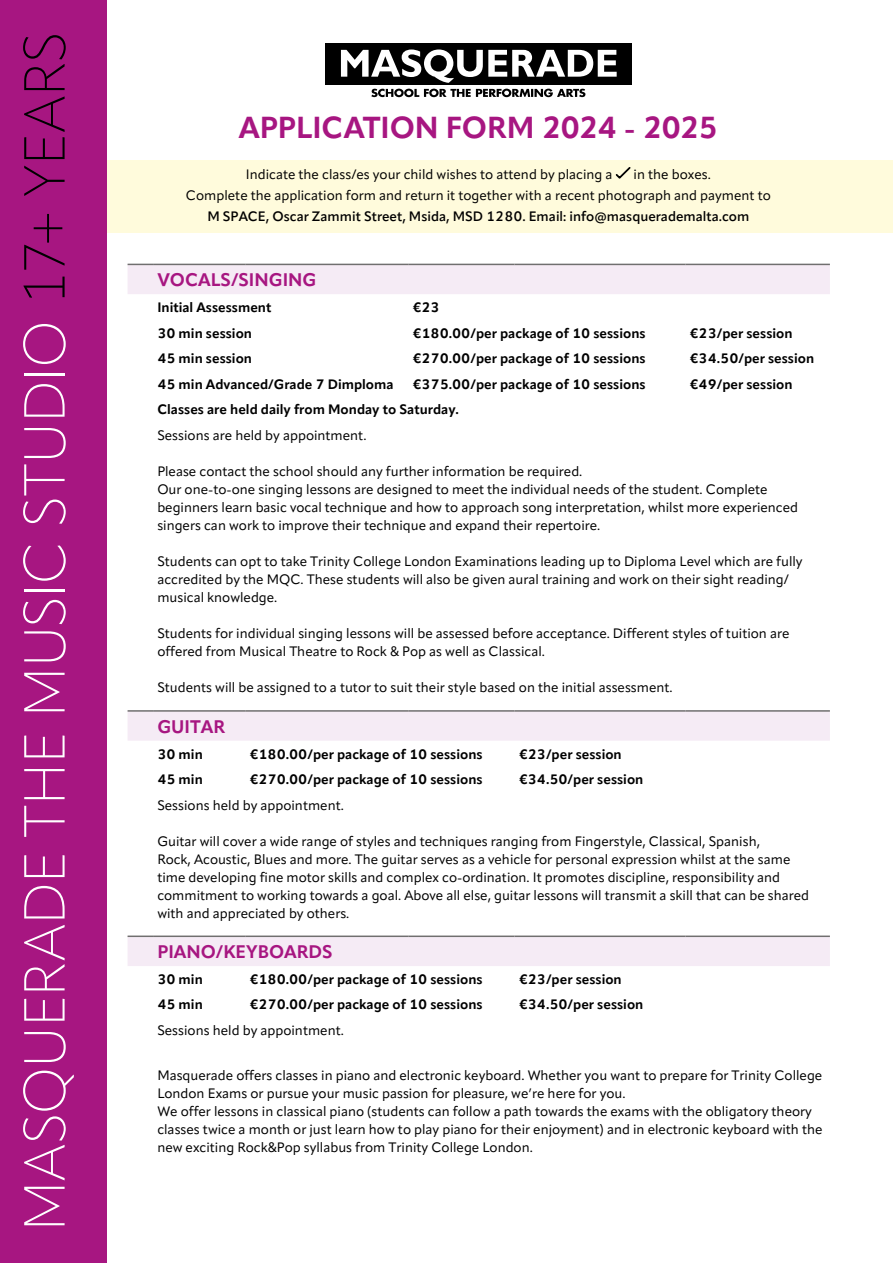
<style>
.page{position:relative;width:893px;height:1263px;background:#fff}
.page>*{position:absolute;margin:0;border:0;box-sizing:border-box;transform-origin:0 0}
.t1{font:200 57px "Apparat";letter-spacing:-.02em;color:#fff}
.t2{font:700 30px "Apparat";letter-spacing:-.01em;color:#a71681}
.t3{font:700 18px "Apparat";color:#a71681}
.t4{font:13.5px/18px "Apparat";color:#000}
.t5{font:700 13.5px "Apparat";color:#000}
.t6{font:600 13.5px "Apparat";color:#000}
.s1{color:#000}
</style>
<div class="page">
<div style="left:0;top:161px;width:893px;height:72px;background:#fffbdc"></div>
<div style="left:0;top:0;width:106px;height:1263px;background:#a71681"></div>
<svg style="left:371px;top:89px;width:214px;height:8px"></svg>
<div style="left:325px;top:43px;width:307px;height:41px;background:#000"></div>
<svg style="left:341px;top:49px;width:276px;height:34px"></svg>
<svg style="left:615px;top:167px;width:16px;height:12px"></svg>
<svg style="left:128px;top:265px;width:702px;height:701px"></svg>
<svg style="left:128px;top:264px;width:25px;height:1px"></svg>
<hr style="left:153px;top:264px;width:92px;height:1px;background:#706f6f">
<hr style="left:245px;top:264px;width:163px;height:1px;background:#706f6f">
<hr style="left:408px;top:264px;width:106px;height:1px;background:#706f6f">
<hr style="left:514px;top:264px;width:171px;height:1px;background:#706f6f">
<hr style="left:685px;top:264px;width:145px;height:1px;background:#706f6f">
<hr style="left:128px;top:710px;width:25px;height:2px;background:#706f6f">
<hr style="left:153px;top:710px;width:92px;height:2px;background:#706f6f">
<hr style="left:245px;top:710px;width:163px;height:2px;background:#706f6f">
<hr style="left:408px;top:710px;width:106px;height:2px;background:#706f6f">
<hr style="left:514px;top:710px;width:171px;height:2px;background:#706f6f">
<hr style="left:685px;top:710px;width:145px;height:2px;background:#706f6f">
<hr style="left:128px;top:935px;width:25px;height:2px;background:#706f6f">
<hr style="left:153px;top:935px;width:92px;height:2px;background:#706f6f">
<hr style="left:245px;top:935px;width:163px;height:2px;background:#706f6f">
<hr style="left:408px;top:935px;width:106px;height:2px;background:#706f6f">
<hr style="left:514px;top:935px;width:171px;height:2px;background:#706f6f">
<hr style="left:685px;top:935px;width:145px;height:2px;background:#706f6f">
<h1 class="t1" style="left:11px;top:1232px;width:1202px;rotate:-90deg">MASQUERADE THE MUSIC STUDIO <span class="s1">17+ YEARS</span></h1>
<h2 class="t2" style="left:239px;top:109px;width:481px">APPLICATION FORM 2024 - 2025</h2>
<p class="t4" style="left:186px;top:163px;width:586px;line-height:21px;text-indent:448px">in the boxes.<br>Complete the application form and return it together with a recent photograph and payment to</p>
<p class="t6" style="left:207px;top:208px;width:544px">M SPACE, Oscar Zammit Street, Msida, MSD 1280. Email: info@masquerademalta.com</p>
<p class="t4" style="left:246px;top:165px;width:368px">Indicate the class/es your child wishes to attend by placing a</p>
<h3 class="t3" style="left:157px;top:269px;width:161px">VOCALS/SINGING</h3>
<p class="t5" style="left:157px;top:299px;width:116px">Initial Assessment</p>
<p class="t5" style="left:412px;top:299px;width:29px">€23</p>
<p class="t5" style="left:157px;top:325px;width:96px">30 min session</p>
<p class="t5" style="left:412px;top:325px;width:235px">€180.00/per package of 10 sessions</p>
<p class="t5" style="left:690px;top:325px;width:105px">€23/per session</p>
<p class="t5" style="left:157px;top:350px;width:96px">45 min session</p>
<p class="t5" style="left:412px;top:350px;width:235px">€270.00/per package of 10 sessions</p>
<p class="t5" style="left:690px;top:350px;width:126px">€34.50/per session</p>
<p class="t5" style="left:157px;top:376px;width:238px">45 min Advanced/Grade 7 Dimploma</p>
<p class="t5" style="left:412px;top:376px;width:235px">€375.00/per package of 10 sessions</p>
<p class="t5" style="left:690px;top:376px;width:105px">€49/per session</p>
<p class="t5" style="left:157px;top:401px;width:303px">Classes are held daily from Monday to Saturday.</p>
<p class="t4" style="left:157px;top:426px;width:211px">Sessions are held by appointment.</p>
<p class="t4" style="left:157px;top:462px;width:642px">Please contact the school should any further information be required.<br>Our one-to-one singing lessons are designed to meet the individual needs of the student. Complete beginners learn basic vocal technique and how to approach song interpretation, whilst more experienced singers can work to improve their technique and expand their repertoire.</p>
<p class="t4" style="left:157px;top:552px;width:647px">Students can opt to take Trinity College London Examinations leading up to Diploma Level which are fully accredited by the MQC. These students will also be given aural training and work on their sight reading/ musical knowledge.</p>
<p class="t4" style="left:157px;top:624px;width:634px">Students for individual singing lessons will be assessed before acceptance. Different styles of tuition are offered from Musical Theatre to Rock &amp; Pop as well as Classical.</p>
<p class="t4" style="left:157px;top:678px;width:517px">Students will be assigned to a tutor to suit their style based on the initial assessment.</p>
<h3 class="t3" style="left:157px;top:715px;width:69px">GUITAR</h3>
<p class="t5" style="left:157px;top:745px;width:47px">30 min</p>
<p class="t5" style="left:249px;top:745px;width:235px">€180.00/per package of 10 sessions</p>
<p class="t5" style="left:519px;top:745px;width:105px">€23/per session</p>
<p class="t5" style="left:157px;top:771px;width:47px">45 min</p>
<p class="t5" style="left:249px;top:771px;width:235px">€270.00/per package of 10 sessions</p>
<p class="t5" style="left:519px;top:771px;width:126px">€34.50/per session</p>
<p class="t4" style="left:157px;top:796px;width:188px">Sessions held by appointment.</p>
<p class="t4" style="left:157px;top:832px;width:653px">Guitar will cover a wide range of styles and techniques ranging from Fingerstyle, Classical, Spanish,<br>Rock, Acoustic, Blues and more. The guitar serves as a vehicle for personal expression whilst at the same time developing fine motor skills and complex co-ordination. It promotes discipline, responsibility and commitment to working towards a goal. Above all else, guitar lessons will transmit a skill that can be shared with and appreciated by others.</p>
<h3 class="t3" style="left:157px;top:941px;width:177px">PIANO/KEYBOARDS</h3>
<p class="t5" style="left:157px;top:971px;width:47px">30 min</p>
<p class="t5" style="left:249px;top:971px;width:235px">€180.00/per package of 10 sessions</p>
<p class="t5" style="left:519px;top:971px;width:105px">€23/per session</p>
<p class="t5" style="left:157px;top:996px;width:47px">45 min</p>
<p class="t5" style="left:249px;top:996px;width:235px">€270.00/per package of 10 sessions</p>
<p class="t5" style="left:519px;top:996px;width:126px">€34.50/per session</p>
<p class="t4" style="left:157px;top:1021px;width:188px">Sessions held by appointment.</p>
<p class="t4" style="left:157px;top:1066px;width:667px">Masquerade offers classes in piano and electronic keyboard. Whether you want to prepare for Trinity College London Exams or pursue your music passion for pleasure, we’re here for you.<br>We offer lessons in classical piano (students can follow a path towards the exams with the obligatory theory classes twice a month or just learn how to play piano for their enjoyment) and in electronic keyboard with the new exciting Rock&amp;Pop syllabus from Trinity College London.</p>
</div>
